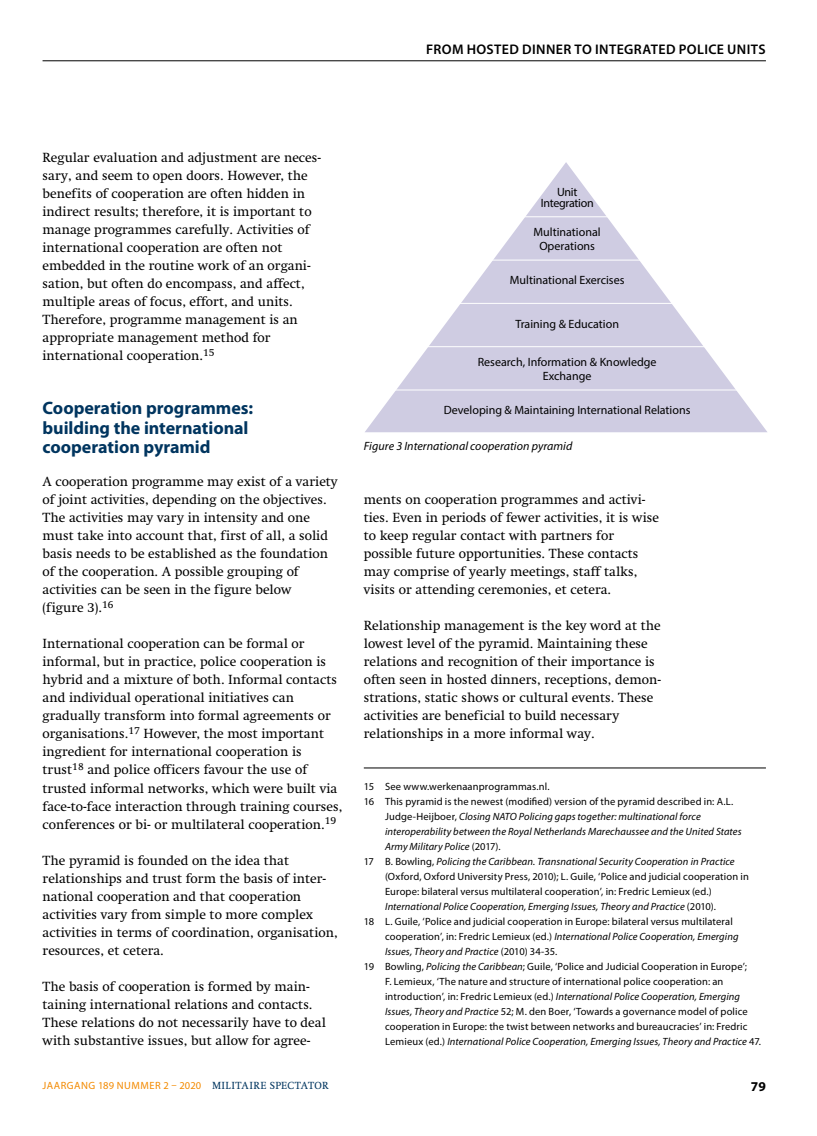
<style>
.page{position:relative;width:817px;height:1136px;background:#fff}
.page>*{position:absolute;margin:0;border:0;box-sizing:border-box;transform-origin:0 0}
.t1{font:700 18px/19.5px "Myriad Pro";letter-spacing:-.005em;color:#00355f}
.t2{font:600 13.95px "Myriad Pro";letter-spacing:.03em;color:#000}
.t3{font:13.5px/18px "Swift LT Std";color:#000}
.t4{font:700 13.5px "Myriad Pro";color:#000}
.t5{font:12px/14.4px "Myriad Pro";color:#000;text-align:center}
.t6{font:italic 12px "Myriad Pro";letter-spacing:.005em;color:#000}
.t7{font:12px/10.6px "Myriad Pro";letter-spacing:-.03em;color:#000;text-align:center}
.t8{font:10.5px "Myriad Pro";letter-spacing:.01em;color:#000}
.t9{font:italic 10.5px "Myriad Pro";letter-spacing:.01em;color:#000}
.t10{font:10.5px "Myriad Pro";letter-spacing:.045em;color:#f38a00}
.s1{font-style:normal}
.s2{font-style:italic}
.s3{font-family:"Swift LT Std";color:#00355f}
</style>
<div class="page">
<hr style="left:43px;top:60px;width:722px;height:1px;background:#000">
<hr style="left:364px;top:767px;width:401px;height:1px;background:#000">
<svg style="left:365px;top:162px;width:402px;height:270px"></svg>
<hr style="left:522px;top:216px;width:87px;height:1px;background:#fff">
<hr style="left:485px;top:259px;width:163px;height:1px;background:#fff">
<hr style="left:459px;top:303px;width:215px;height:1px;background:#fff">
<hr style="left:427px;top:346px;width:279px;height:1px;background:#fff">
<hr style="left:391px;top:389px;width:351px;height:1px;background:#fff">
<p class="t2" style="left:426px;top:40px;width:341px">FROM HOSTED DINNER TO INTEGRATED POLICE UNITS</p>
<p class="t3" style="left:43px;top:149px;width:279px">Regular evaluation and adjustment are neces&shy;sary, and seem to open doors. However, the benefits of cooperation are often hidden in indirect results; therefore, it is important to manage programmes carefully. Activities of international cooperation are often not embedded in the routine work of an organi&shy;sation, but often do encompass, and affect, multiple areas of focus, effort, and units.<br>Therefore, programme management is an appropriate management method for international cooperation.<sup>15</sup></p>
<h1 class="t1" style="left:43px;top:398px;width:212px">Cooperation programmes: building the international cooperation pyramid</h1>
<p class="t3" style="left:43px;top:473px;width:297px">A cooperation programme may exist of a variety of joint activities, depending on the objectives.<br>The activities may vary in intensity and one must take into account that, first of all, a solid basis needs to be established as the foundation of the cooperation. A possible grouping of activities can be seen in the figure below<br>(figure 3).<sup>16</sup></p>
<p class="t3" style="left:43px;top:635px;width:301px">International cooperation can be formal or informal, but in practice, police cooperation is hybrid and a mixture of both. Informal contacts and individual operational initiatives can gradually transform into formal agreements or organisations.<sup>17</sup> However, the most important ingredient for international cooperation is trust<sup>18</sup> and police officers favour the use of trusted informal networks, which were built via face-to-face interaction through training courses, conferences or bi- or multilateral cooperation.<sup>19</sup></p>
<p class="t3" style="left:43px;top:851px;width:296px">The pyramid is founded on the idea that relationships and trust form the basis of inter&shy;national cooperation and that cooperation activities vary from simple to more complex activities in terms of coordination, organisation, resources, et cetera.</p>
<p class="t3" style="left:43px;top:977px;width:285px">The basis of cooperation is formed by main&shy;taining international relations and contacts.<br>These relations do not necessarily have to deal with substantive issues, but allow for agree-</p>
<p class="t7" style="left:540px;top:187px;width:54px">Unit<br>Integration</p>
<p class="t5" style="left:533px;top:224px;width:69px">Multinational<br>Operations</p>
<p class="t5" style="left:510px;top:273px;width:116px">Multinational Exercises</p>
<p class="t5" style="left:515px;top:316px;width:105px">Training &amp; Education</p>
<p class="t5" style="left:477px;top:354px;width:180px">Research, Information &amp; Knowledge<br>Exchange</p>
<p class="t5" style="left:443px;top:402px;width:248px">Developing &amp; Maintaining International Relations</p>
<p class="t6" style="left:364px;top:439px;width:210px">Figure 3 International cooperation pyramid</p>
<p class="t3" style="left:364px;top:491px;width:297px">ments on cooperation programmes and activi&shy;ties. Even in periods of fewer activities, it is wise to keep regular contact with partners for possible future opportunities. These contacts may comprise of yearly meetings, staff talks, visits or attending ceremonies, et cetera.</p>
<p class="t3" style="left:364px;top:617px;width:298px">Relationship management is the key word at the lowest level of the pyramid. Maintaining these relations and recognition of their importance is often seen in hosted dinners, receptions, demon&shy;strations, static shows or cultural events. These activities are beneficial to build necessary relationships in a more informal way.</p>
<p class="t8" style="left:364px;top:779px;width:187px">15 See www.werkenaanprogrammas.nl.</p>
<p class="t8" style="left:364px;top:794px;width:371px">16 This pyramid is the newest (modified) version of the pyramid described in: A.L.</p>
<p class="t9" style="left:385px;top:809px;width:317px"><span class="s1">Judge-Heijboer,</span> Closing NATO Policing gaps together: multinational force</p>
<p class="t9" style="left:385px;top:824px;width:358px">interoperability between the Royal Netherlands Marechaussee and the United States</p>
<p class="t9" style="left:385px;top:839px;width:117px">Army Military Police <span class="s1">(2017).</span></p>
<p class="t9" style="left:364px;top:854px;width:372px"><span class="s1">17 B . Bowling,</span> Policing the Caribbean. Transnational Security Cooperation in Practice</p>
<p class="t8" style="left:385px;top:869px;width:365px">(Oxford, Oxford University Press, 2010); L. Guile, ‘Police and judicial cooperation in</p>
<p class="t8" style="left:385px;top:884px;width:328px">Europe: bilateral versus multilateral cooperation’, in: Fredric Lemieux (ed.)</p>
<p class="t9" style="left:385px;top:899px;width:332px">International Police Cooperation, Emerging Issues, Theory and Practice <span class="s1">(2010).</span></p>
<p class="t8" style="left:364px;top:914px;width:370px">18 L. Guile, ‘Police and judicial cooperation in Europe: bilateral versus multilateral</p>
<p class="t9" style="left:385px;top:929px;width:355px"><span class="s1">cooperation’, in: Fredric Lemieux (ed.)</span> International Police Cooperation, Emerging</p>
<p class="t9" style="left:385px;top:944px;width:174px">Issues, Theory and Practice <span class="s1">(2010) 34-35.</span></p>
<p class="t8" style="left:364px;top:959px;width:384px">19 Bowling, <span class="s2">Policing the Caribbean</span>; Guile, ‘Police and Judicial Cooperation in Europe’;</p>
<p class="t8" style="left:385px;top:974px;width:340px">F. Lemieux, ‘The nature and structure of international police cooperation: an</p>
<p class="t9" style="left:385px;top:989px;width:356px"><span class="s1">introduction’, in: Fredric Lemieux (ed.)</span> International Police Cooperation, Emerging</p>
<p class="t8" style="left:385px;top:1004px;width:364px"><span class="s2">Issues, Theory and Practice</span> 52; M. den Boer, ‘Towards a governance model of police</p>
<p class="t8" style="left:385px;top:1019px;width:364px">cooperation in Europe: the twist between networks and bureaucracies’ in: Fredric</p>
<p class="t9" style="left:385px;top:1034px;width:377px"><span class="s1">Lemieux (ed.)</span> International Police Cooperation, Emerging Issues, Theory and Practice <span class="s1">47.</span></p>
<p class="t10" style="left:43px;top:1078px;width:287px">JAARGANG 189 NUMMER 2 – 2020 <span class="s3">MILITAIRE SPECTATOR</span></p>
<p class="t4" style="left:750px;top:1077px;width:16px">79</p>
</div>
